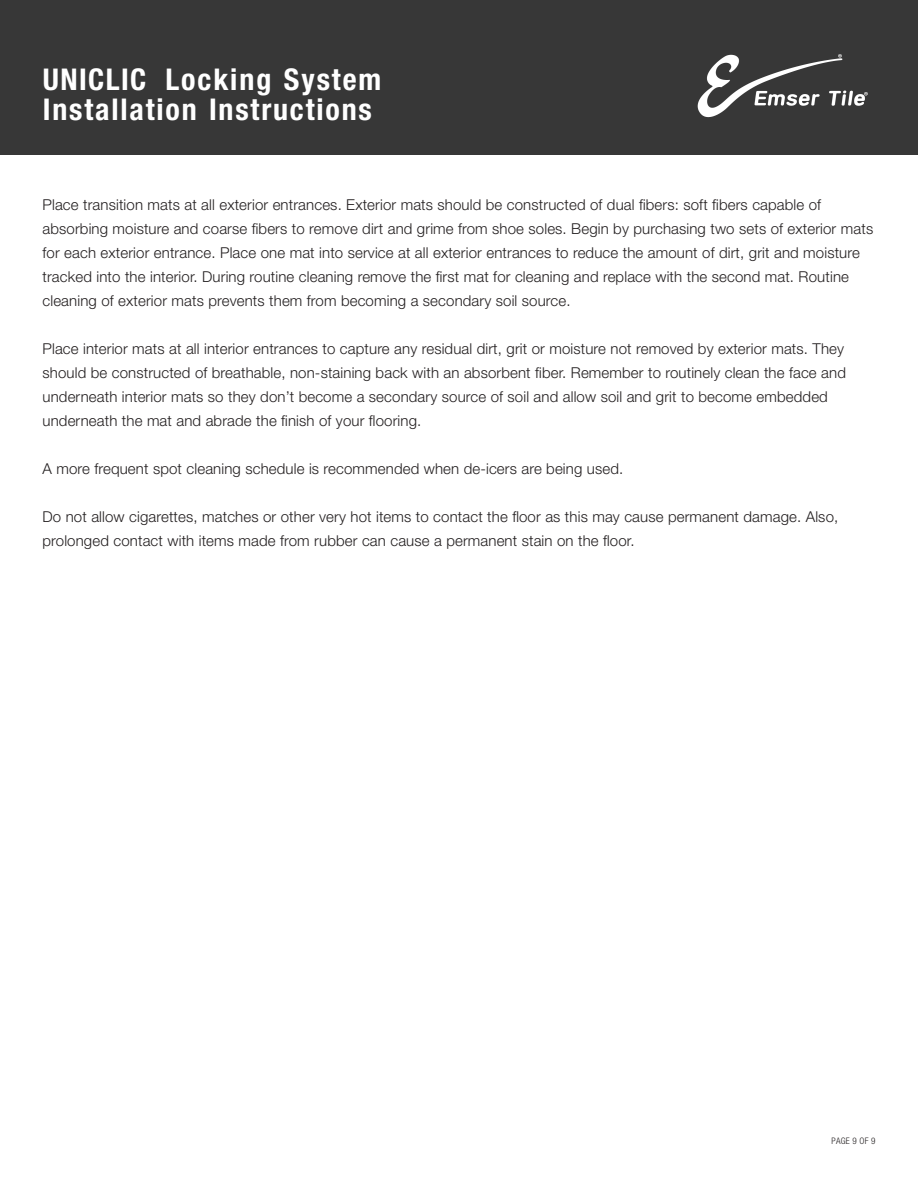
<style>
.page{position:relative;width:918px;height:1188px;background:#fff}
.page>*{position:absolute;margin:0;border:0;box-sizing:border-box;transform-origin:0 0}
.t1{font:700 condensed 30px/29.4px "Helvetica Neue LT Std";letter-spacing:.06em;color:#fff}
.t2{font:300 15px/24px "Helvetica Neue LT Std";letter-spacing:.01em;color:#231f20}
.t3{font:300 condensed 9px "Helvetica Neue LT Std";letter-spacing:.025em;color:#231f20}
</style>
<div class="page">
<div style="left:0;top:0;width:918px;height:155px;background:#373737"></div>
<img style="left:689px;top:47px;width:187px;height:75px">
<h1 class="t1" style="left:43px;top:64px;width:105px">UNICLIC</h1>
<h1 class="t1" style="left:43px;top:64px;width:340px;text-indent:122px">Locking System<br>Installation Instructions</h1>
<p class="t2" style="left:43px;top:193px;width:832px">Place transition mats at all exterior entrances. Exterior mats should be constructed of dual fibers: soft fibers capable of absorbing moisture and coarse fibers to remove dirt and grime from shoe soles. Begin by purchasing two sets of exterior mats for each exterior entrance. Place one mat into service at all exterior entrances to reduce the amount of dirt, grit and moisture tracked into the interior. During routine cleaning remove the first mat for cleaning and replace with the second mat. Routine cleaning of exterior mats prevents them from becoming a secondary soil source.</p>
<p class="t2" style="left:43px;top:337px;width:805px">Place interior mats at all interior entrances to capture any residual dirt, grit or moisture not removed by exterior mats. They should be constructed of breathable, non-staining back with an absorbent fiber. Remember to routinely clean the face and underneath interior mats so they don’t become a secondary source of soil and allow soil and grit to become embedded underneath the mat and abrade the finish of your flooring.</p>
<p class="t2" style="left:43px;top:457px;width:582px">A more frequent spot cleaning schedule is recommended when de-icers are being used.</p>
<p class="t2" style="left:43px;top:505px;width:797px">Do not allow cigarettes, matches or other very hot items to contact the floor as this may cause permanent damage. Also,</p>
<p class="t2" style="left:43px;top:529px;width:594px">prolonged contact with items made from rubber can cause a permanent stain on the floor.</p>
<p class="t3" style="left:832px;top:1136px;width:45px">PAGE 9 OF 9</p>
</div>
